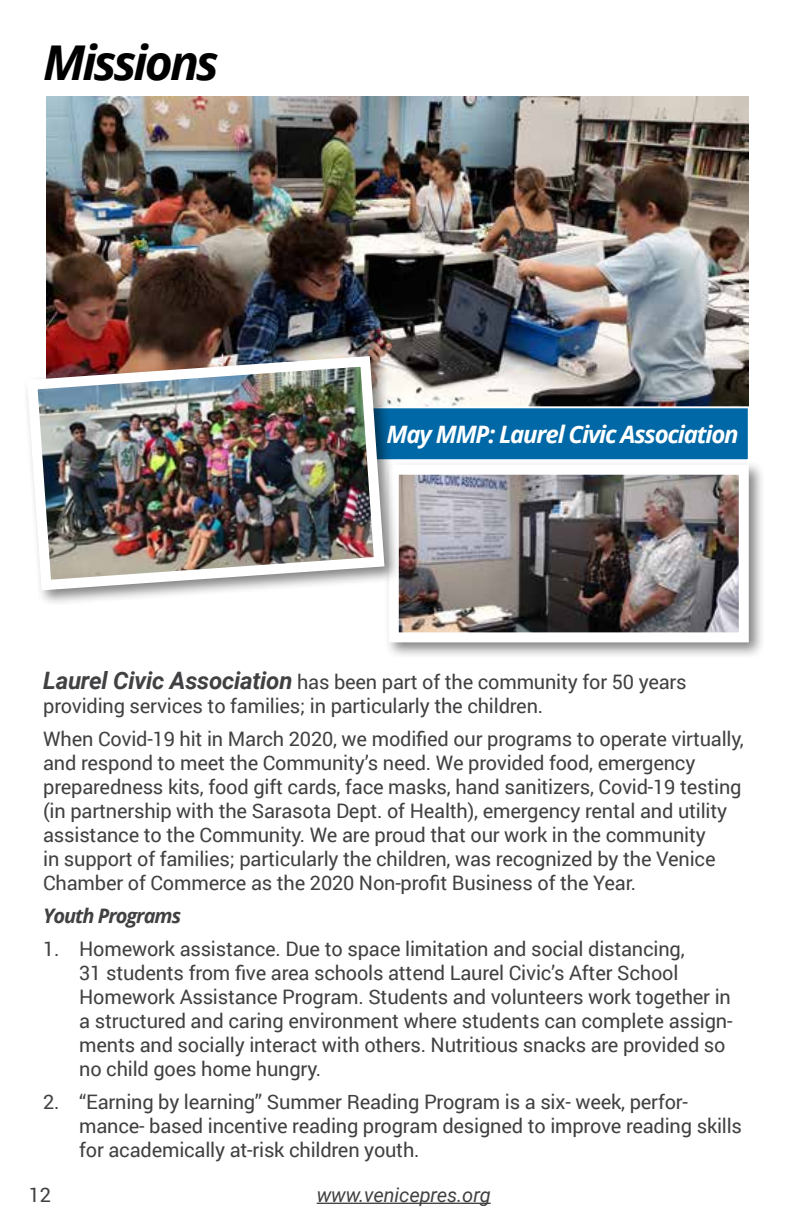
<style>
.page{position:relative;width:792px;height:1224px;background:#fff}
.page>*{position:absolute;margin:0;border:0;box-sizing:border-box;transform-origin:0 0}
.t1{font:italic 700 48px "Open Sans";letter-spacing:-.06em;color:#000}
.t2{font:italic 700 24px "Open Sans";letter-spacing:-.05em;color:#fff}
.t3{font:20px/24px "Roboto";letter-spacing:-.01em;color:#414042}
.t4{font:italic 20px "Roboto";letter-spacing:-.005em;color:#414042}
.t5{font:italic 700 20px "Open Sans";letter-spacing:-.05em;color:#414042}
.s1{font-weight:700;font-style:italic;font-size:24px}
</style>
<div class="page">
<hr style="left:317px;top:1203px;width:174px;height:1px;background:#000">
<img style="left:46px;top:96px;width:703px;height:310px">
<div style="left:384px;top:460px;width:382px;height:200px;background:#000;opacity:.49"></div>
<img style="left:400px;top:476px;width:338px;height:155px">
<div style="left:389px;top:465px;width:360px;height:177px;border:10px solid #fff"></div>
<div style="left:353px;top:407px;width:396px;height:53px;background:#0068a6"></div>
<div style="left:352px;top:406px;width:398px;height:55px;border:2px solid #fff"></div>
<div style="left:23px;top:352px;width:378px;height:255px;background:#000;opacity:.49"></div>
<img style="left:23px;top:351px;width:367px;height:245px">
<h1 class="t1" style="left:43px;top:29px;width:177px">Missions</h1>
<p class="t2" style="left:387px;top:417px;width:354px">May MMP: Laurel Civic Association</p>
<p class="t3" style="left:43px;top:670px;width:645px"><span class="s1">Laurel Civic Association</span> has been part of the community for 50 years providing services to families; in particularly the children.</p>
<p class="t3" style="left:43px;top:727px;width:702px">When Covid-19 hit in March 2020, we modified our programs to operate virtually, and respond to meet the Community’s need. We provided food, emergency preparedness kits, food gift cards, face masks, hand sanitizers, Covid-19 testing (in partnership with the Sarasota Dept. of Health), emergency rental and utility assistance to the Community. We are proud that our work in the community<br>in support of families; particularly the children, was recognized by the Venice Chamber of Commerce as the 2020 Non-profit Business of the Year.</p>
<p class="t5" style="left:43px;top:902px;width:139px">Youth Programs</p>
<p class="t3" style="left:79px;top:937px;width:655px;text-indent:-36px">1. Homework assistance. Due to space limitation and social distancing,<br>31 students from five area schools attend Laurel Civic’s After School Homework Assistance Program. Students and volunteers work together in a structured and caring environment where students can complete assign&shy;ments and socially interact with others. Nutritious snacks are provided so no child goes home hungry.</p>
<p class="t3" style="left:79px;top:1090px;width:664px;text-indent:-36px">2. “Earning by learning” Summer Reading Program is a six- week, perfor&shy;mance- based incentive reading program designed to improve reading skills for academically at-risk children youth.</p>
<p class="t3" style="left:29px;top:1182px;width:24px">12</p>
<p class="t4" style="left:317px;top:1181px;width:176px">www.venicepres.org</p>
</div>
